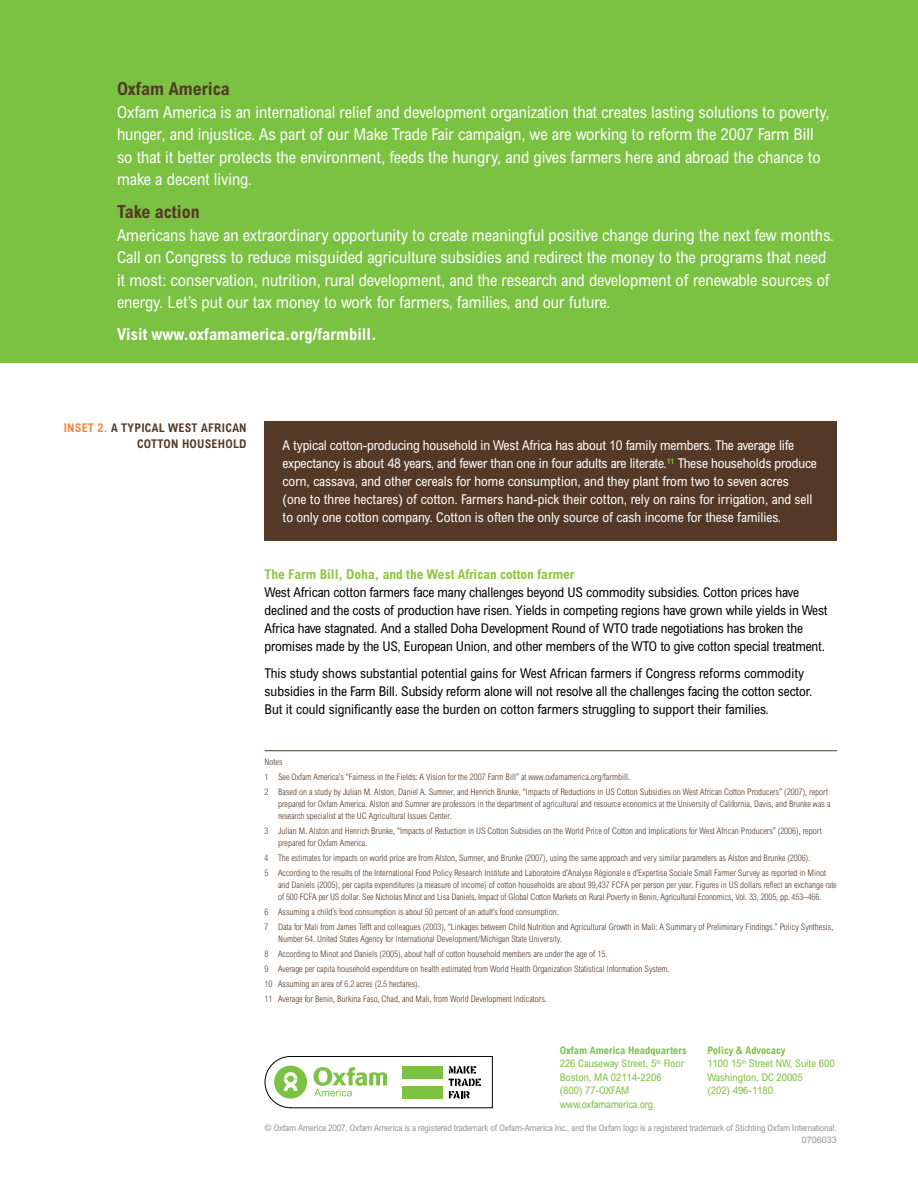
<style>
.page{position:relative;width:918px;height:1188px;background:#fff}
.page>*{position:absolute;margin:0;border:0;box-sizing:border-box;transform-origin:0 0}
.t1{font:700 condensed 18px "Arial";color:#533926}
.t2{font:condensed 16.5px/22.5px "Arial";color:#fff}
.t3{font:700 condensed 16.5px "Arial";color:#fff}
.t4{font:condensed 13.5px/18px "Arial";letter-spacing:-.01em;color:#000}
.t5{font:condensed 13.5px/18px "Arial";color:#fff}
.t6{font:700 condensed 13.5px "Arial";color:#8cc63e}
.t7{font:700 condensed 12px/16.5px "Arial";letter-spacing:.02em;color:#533926;text-align:right}
.t8{font:condensed 10.5px/13.5px "Arial";color:#7bc142}
.t9{font:300 condensed 9px/15px "Arial";color:#533926}
.t10{font:condensed 9px "Arial";letter-spacing:-.015em;color:#939496}
.t11{font:9px "Arial";color:#939496}
.s1{color:#f58343}
.s2{font-weight:700}
</style>
<div class="page">
<div style="left:0;top:0;width:918px;height:362px;background:#7bc142"></div>
<svg style="left:265px;top:1056px;width:228px;height:52px"></svg>
<div style="left:265px;top:422px;width:572px;height:119px;background:#533926"></div>
<hr style="left:265px;top:750px;width:572px;height:1px;background:#533926">
<h1 class="t1" style="left:117px;top:78px;width:114px">Oxfam America</h1>
<p class="t2" style="left:117px;top:100px;width:714px">Oxfam America is an international relief and development organization that creates lasting solutions to poverty, hunger, and injustice. As part of our Make Trade Fair campaign, we are working to reform the 2007 Farm Bill so that it better protects the environment, feeds the hungry, and gives farmers here and abroad the chance to make a decent living.</p>
<h1 class="t1" style="left:117px;top:201px;width:84px">Take action</h1>
<p class="t2" style="left:117px;top:223px;width:718px">Americans have an extraordinary opportunity to create meaningful positive change during the next few months.<br>Call on Congress to reduce misguided agriculture subsidies and redirect the money to the programs that need it most: conservation, nutrition, rural development, and the research and development of renewable sources of energy. Let’s put our tax money to work for farmers, families, and our future.</p>
<h2 class="t3" style="left:117px;top:324px;width:261px">Visit www.oxfamamerica.org/farmbill.</h2>
<h3 class="t7" style="left:64px;top:419px;width:184px"><span class="s1">Inset 2.</span> A typical West African cotton household</h3>
<p class="t5" style="left:283px;top:436px;width:536px">A typical cotton-producing household in West Africa has about 10 family members. The average life expectancy is about 48 years, and fewer than one in four adults are literate.<sup>11</sup> These households produce corn, cassava, and other cereals for home consumption, and they plant from two to seven acres<br>(one to three hectares) of cotton. Farmers hand-pick their cotton, rely on rains for irrigation, and sell to only one cotton company. Cotton is often the only source of cash income for these families.</p>
<h3 class="t6" style="left:265px;top:566px;width:312px">The Farm Bill, Doha, and the West African cotton farmer</h3>
<p class="t4" style="left:265px;top:583px;width:565px">West African cotton farmers face many challenges beyond US commodity subsidies. Cotton prices have declined and the costs of production have risen. Yields in competing regions have grown while yields in West Africa have stagnated. And a stalled Doha Development Round of WTO trade negotiations has broken the promises made by the US, European Union, and other members of the WTO to give cotton special treatment.</p>
<p class="t4" style="left:265px;top:664px;width:549px">This study shows substantial potential gains for West African farmers if Congress reforms commodity subsidies in the Farm Bill. Subsidy reform alone will not resolve all the challenges facing the cotton sector.<br>But it could significantly ease the burden on cotton farmers struggling to support their families.</p>
<p class="t9" style="left:265px;top:754px;width:565px">Notes<br>1 See Oxfam America’s “Fairness in the Fields: A Vision for the 2007 Farm Bill” at www.oxfamamerica.org/farmbill.<br>2 Based on a study by Julian M. Alston, Daniel A. Sumner, and Henrich Brunke, “Impacts of Reductions in US Cotton Subsidies on West African Cotton Producers” (2007), report</p>
<p class="t9" style="left:278px;top:797px;width:554px;line-height:12px">prepared for Oxfam America. Alston and Sumner are professors in the department of agricultural and resource economics at the University of California, Davis, and Brunke was a research specialist at the UC Agricultural Issues Center.</p>
<p class="t9" style="left:278px;top:824px;width:545px;line-height:12px;text-indent:-14px">3 Julian M. Alston and Henrich Brunke, “Impacts of Reduction in US Cotton Subsidies on the World Price of Cotton and Implications for West African Producers” (2006), report prepared for Oxfam America.</p>
<p class="t9" style="left:265px;top:850px;width:563px">4 The estimates for impacts on world price are from Alston, Sumner, and Brunke (2007), using the same approach and very similar parameters as Alston and Brunke (2006).<br>5 According to the results of the International Food Policy Research Institute and Laboratoire d’Analyse Régionale e d’Expertise Sociale Small Farmer Survey as reported in Minot</p>
<p class="t9" style="left:278px;top:878px;width:560px;line-height:12px">and Daniels (2005), per capita expenditures (a measure of income) of cotton households are about 99,437 FCFA per person per year. Figures in US dollars reflect an exchange rate of 500 FCFA per US dollar. See Nicholas Minot and Lisa Daniels, Impact of Global Cotton Markets on Rural Poverty in Benin, Agricultural Economics, Vol. 33, 2005, pp. 453–466.</p>
<p class="t9" style="left:265px;top:904px;width:570px">6 Assuming a child’s food consumption is about 50 percent of an adult’s food consumption.<br>7 Data for Mali from James Tefft and colleagues (2003), “Linkages between Child Nutrition and Agricultural Growth in Mali: A Summary of Preliminary Findings.” Policy Synthesis,</p>
<p class="t9" style="left:265px;top:931px;width:407px;text-indent:14px">Number 64. United States Agency for International Development/Michigan State University.<br>8 According to Minot and Daniels (2005), about half of cotton household members are under the age of 15.<br>9 Average per capita household expenditure on health estimated from World Health Organization Statistical Information System.<br>10 Assuming an area of 6.2 acres (2.5 hectares).<br>11 Average for Benin, Burkina Faso, Chad, and Mali, from World Development Indicators.</p>
<p class="t8" style="left:560px;top:1043px;width:129px"><span class="s2">Oxfam America Headquarters<br></span>226 Causeway Street, 5<sup>th</sup> Floor<br>Boston, MA 02114-2206 (800) 77-OXFAM www.oxfamamerica.org</p>
<p class="t8" style="left:707px;top:1043px;width:129px"><span class="s2">Policy &amp; Advocacy<br></span>1100 15<sup>th</sup> Street NW, Suite 600<br>Washington, DC 20005<br>(202) 496-1180</p>
<p class="t10" style="left:265px;top:1122px;width:573px">© Oxfam America 2007. Oxfam America is a registered trademark of Oxfam-America Inc., and the Oxfam logo is a registered trademark of Stichting Oxfam International.</p>
<p class="t11" style="left:802px;top:1135px;width:37px">0706033</p>
</div>
